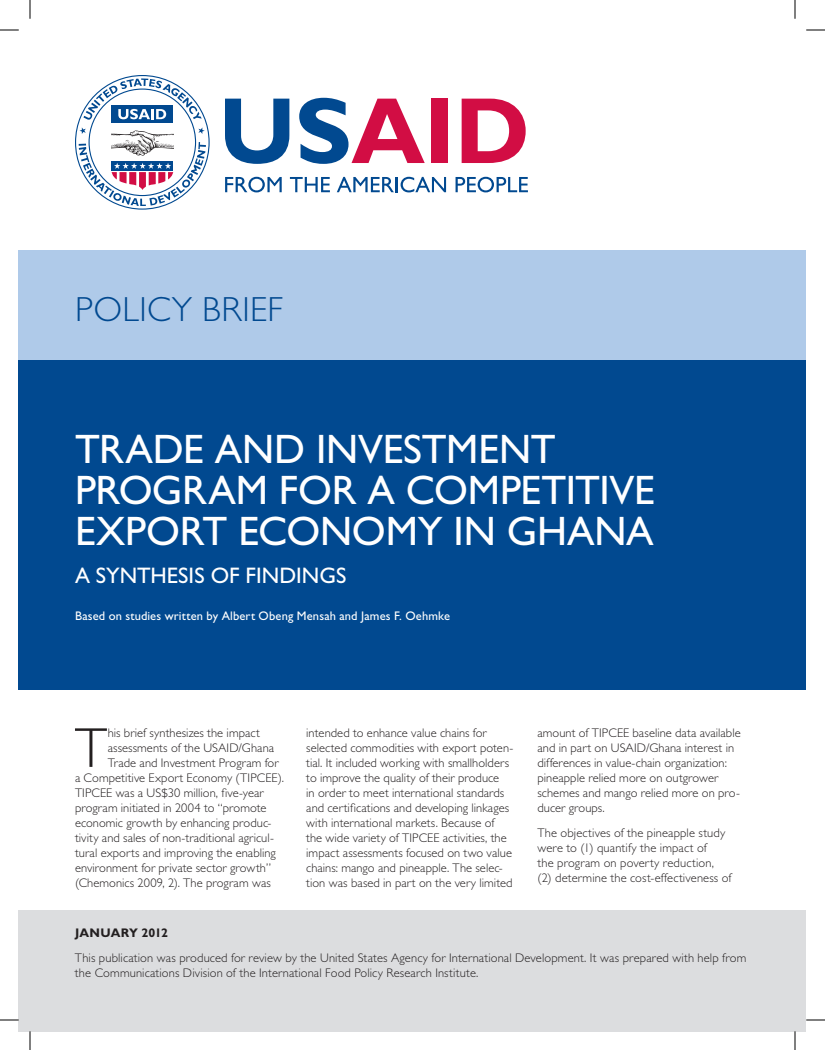
<style>
.page{position:relative;width:825px;height:1050px;background:#fff}
.page>*{position:absolute;margin:0;border:0;box-sizing:border-box;transform-origin:0 0}
.t1{font:300 56.5px "Gill Sans";color:#231f20}
.t2{font:41.25px/41.2px "Gill Sans";letter-spacing:-.005em;color:#fff}
.t3{font:300 35px "Gill Sans";letter-spacing:.015em;color:#014990}
.t4{font:22.5px "Gill Sans";color:#fff}
.t5{font:300 12.5px/15px "Gill Sans";letter-spacing:.005em;color:#231f20}
.t6{font:12.5px "Gill Sans";letter-spacing:.01em;color:#fff}
.t7{font:700 12.5px "Gill Sans";letter-spacing:.01em;color:#231f20}
</style>
<div class="page">
<svg style="left:225px;top:99px;width:64px;height:65px"></svg>
<svg style="left:299px;top:98px;width:126px;height:66px"></svg>
<div style="left:432px;top:99px;width:16px;height:64px;background:#d20d44"></div>
<svg style="left:462px;top:99px;width:64px;height:64px"></svg>
<svg style="left:225px;top:177px;width:57px;height:15px"></svg>
<svg style="left:290px;top:177px;width:40px;height:15px"></svg>
<svg style="left:337px;top:177px;width:109px;height:15px"></svg>
<svg style="left:456px;top:177px;width:72px;height:15px"></svg>
<svg style="left:75px;top:75px;width:135px;height:135px"></svg>
<div style="left:19px;top:910px;width:787px;height:121px;background:#dcdddf"></div>
<div style="left:19px;top:360px;width:787px;height:330px;background:#014990"></div>
<div style="left:19px;top:250px;width:787px;height:110px;background:#afcae9"></div>
<svg style="left:0;top:29px;width:19px;height:2px"></svg>
<svg style="left:806px;top:29px;width:19px;height:2px"></svg>
<svg style="left:0;top:1019px;width:19px;height:2px"></svg>
<svg style="left:806px;top:1019px;width:19px;height:2px"></svg>
<svg style="left:29px;top:0;width:2px;height:19px"></svg>
<svg style="left:29px;top:1031px;width:2px;height:19px"></svg>
<svg style="left:794px;top:0;width:2px;height:19px"></svg>
<svg style="left:794px;top:1031px;width:2px;height:19px"></svg>
<h3 class="t3" style="left:75px;top:289px;width:209px">Policy Brief</h3>
<h2 class="t2" style="left:75px;top:428px;width:484px">TRADE AND INVESTMENT<br>PROGRAM FOR A COMPETITI</h2>
<h2 class="t2" style="left:75px;top:469px;width:581px;text-align:right">VE<br>EXPORT ECONOMY IN GHANA</h2>
<h3 class="t4" style="left:75px;top:562px;width:273px">A SYNTHESIS OF FI NDINGS</h3>
<p class="t6" style="left:75px;top:609px;width:377px">BASED ON STUDIES WRITTEN BY ALBERT OBENG MENSAH AND JAMES F. OEHMKE</p>
<h1 class="t1" style="left:75px;top:716px;width:34px">T</h1>
<p class="t5" style="left:108px;top:725px;width:154px">his brief synthesizes the impact</p>
<p class="t5" style="left:108px;top:740px;width:168px">assessments of the USAID/Ghana</p>
<p class="t5" style="left:108px;top:755px;width:172px">Trade and Investment Program for</p>
<p class="t5" style="left:75px;top:770px;width:211px">a Competitive Export Economy (TIPCEE).</p>
<p class="t5" style="left:75px;top:785px;width:190px">TIPCEE was a US$30 million, five-year</p>
<p class="t5" style="left:75px;top:800px;width:193px">program initiated in 2004 to “promote</p>
<p class="t5" style="left:75px;top:815px;width:198px">economic growth by enhancing produc-</p>
<p class="t5" style="left:75px;top:830px;width:200px">tivity and sales of non-traditional agricul-</p>
<p class="t5" style="left:75px;top:845px;width:202px">tural exports and improving the enabling</p>
<p class="t5" style="left:75px;top:860px;width:198px">environment for private sector growth”</p>
<p class="t5" style="left:75px;top:875px;width:198px">(Chemonics 2009, 2). The program was</p>
<p class="t5" style="left:306px;top:725px;width:209px">intended to enhance value chains for selected commodities with export poten&shy;tial. It included working with smallholders to improve the quality of their produce<br>in order to meet international standards and certifications and developing linkages with international markets. Because of the wide variety of TIPCEE activities, the impact assessments focused on two value chains: mango and pineapple. The selec&shy;tion was based in part on the very limited</p>
<p class="t5" style="left:538px;top:725px;width:205px">amount of TIPCEE baseline data available and in part on USAID/Ghana interest in differences in value-chain organization: pineapple relied more on outgrower schemes and mango relied more on pro&shy;ducer groups.</p>
<p class="t5" style="left:538px;top:825px;width:196px">The objectives of the pineapple study were to (1) quantify the impact of<br>the program on poverty reduction,<br>(2) determine the cost-effectiveness of</p>
<p class="t7" style="left:75px;top:925px;width:94px">JANUARY 2012</p>
<p class="t5" style="left:75px;top:950px;width:673px">This publication was produced for review by the United States Agency for International Development. It was prepared with help from the Communications Division of the International Food Policy Research Institute.</p>
</div>
